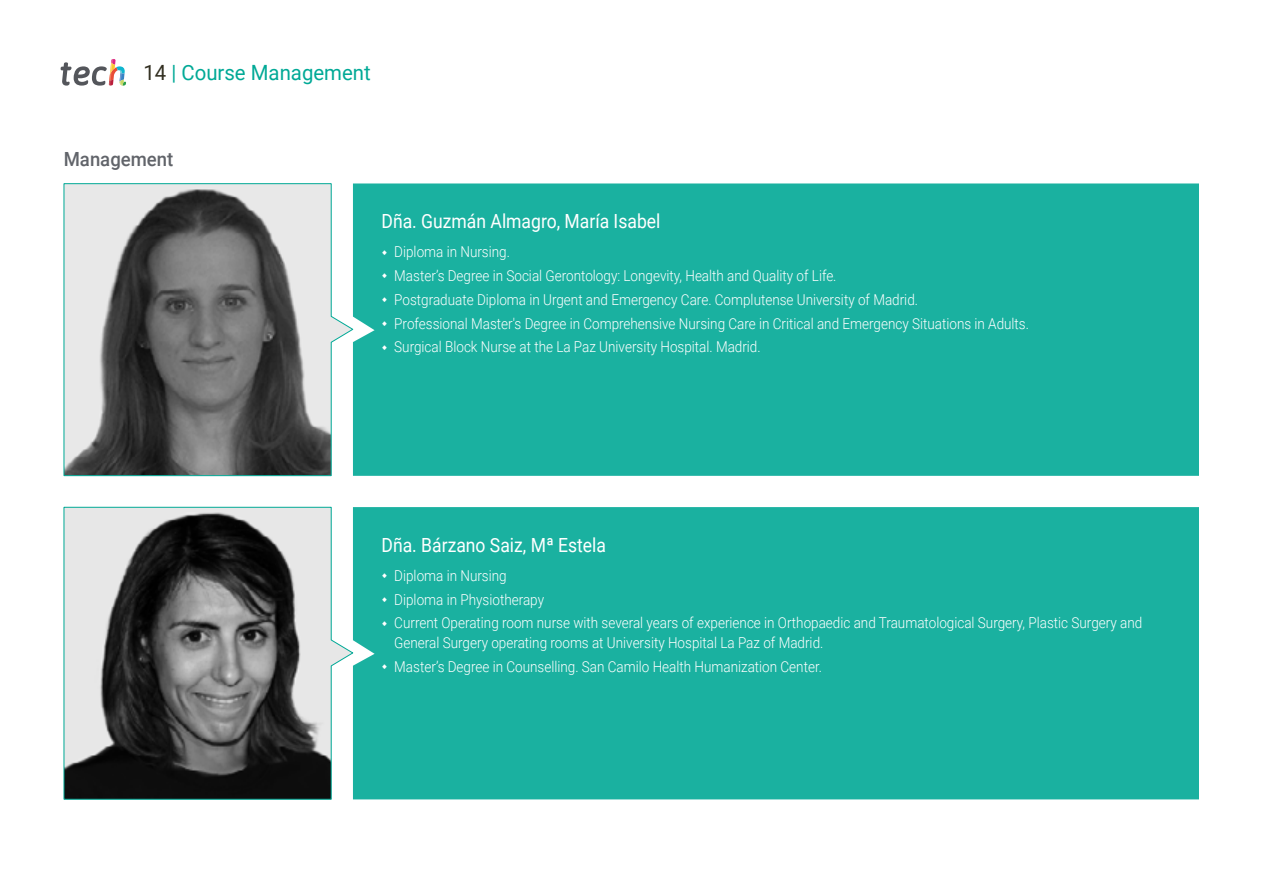
<style>
.page{position:relative;width:1263px;height:893px;background:#fff}
.page>*{position:absolute;margin:0;border:0;box-sizing:border-box;transform-origin:0 0}
.t1{font:21px "Roboto";color:#00a996}
.t2{font:19.5px "Roboto";color:#fff;scale:.9 1}
.t3{font:500 19.5px "Roboto";color:#61646a;scale:.95 1}
.t4{font:300 15px/23.7px "Roboto";color:#fff;scale:.9 1}
.s1{color:#312e20}
</style>
<div class="page">
<div style="left:353px;top:183px;width:846px;height:293px;background:#1ab1a0"></div>
<div style="left:353px;top:507px;width:846px;height:292px;background:#1ab1a0"></div>
<svg style="left:61px;top:59px;width:65px;height:27px"></svg>
<svg style="left:64px;top:183px;width:289px;height:293px;background:#8a8c8b"></svg>
<svg style="left:64px;top:507px;width:289px;height:293px;background:#787a7a"></svg>
<svg style="left:382px;top:250px;width:5px;height:5px"></svg>
<svg style="left:382px;top:273px;width:5px;height:5px"></svg>
<svg style="left:382px;top:297px;width:5px;height:5px"></svg>
<svg style="left:382px;top:321px;width:5px;height:5px"></svg>
<svg style="left:382px;top:345px;width:5px;height:5px"></svg>
<svg style="left:382px;top:573px;width:5px;height:5px"></svg>
<svg style="left:382px;top:597px;width:5px;height:5px"></svg>
<svg style="left:382px;top:621px;width:5px;height:5px"></svg>
<svg style="left:382px;top:664px;width:5px;height:5px"></svg>
<h1 class="t1" style="left:144px;top:57px;width:229px"><span class="s1">14</span> | Course Management</h1>
<h2 class="t3" style="left:64px;top:145px;width:117px">Management</h2>
<h2 class="t2" style="left:382px;top:208px;width:311px">Dña. Guzmán Almagro, María Isabel</h2>
<p class="t4" style="left:394px;top:239px;width:707px">Diploma in Nursing.<br>Master’s Degree in Social Gerontology: Longevity, Health and Quality of Life.<br>Postgraduate Diploma in Urgent and Emergency Care. Complutense University of Madrid.<br>Professional Master's Degree in Comprehensive Nursing Care in Critical and Emergency Situations in Adults.<br>Surgical Block Nurse at the La Paz University Hospital. Madrid.</p>
<h2 class="t2" style="left:382px;top:531px;width:251px">Dña. Bárzano Saiz, Mª Estela</h2>
<p class="t4" style="left:394px;top:563px;width:833px">Diploma in Nursing<br>Diploma in Physiotherapy<br>Current Operating room nurse with several years of experience in Orthopaedic and Traumatological Surgery, Plastic Surgery and</p>
<p class="t4" style="left:394px;top:630px;width:478px">General Surgery operating rooms at University Hospital La Paz of Madrid.<br>Master’s Degree in Counselling. San Camilo Health Humanization Center.</p>
</div>
